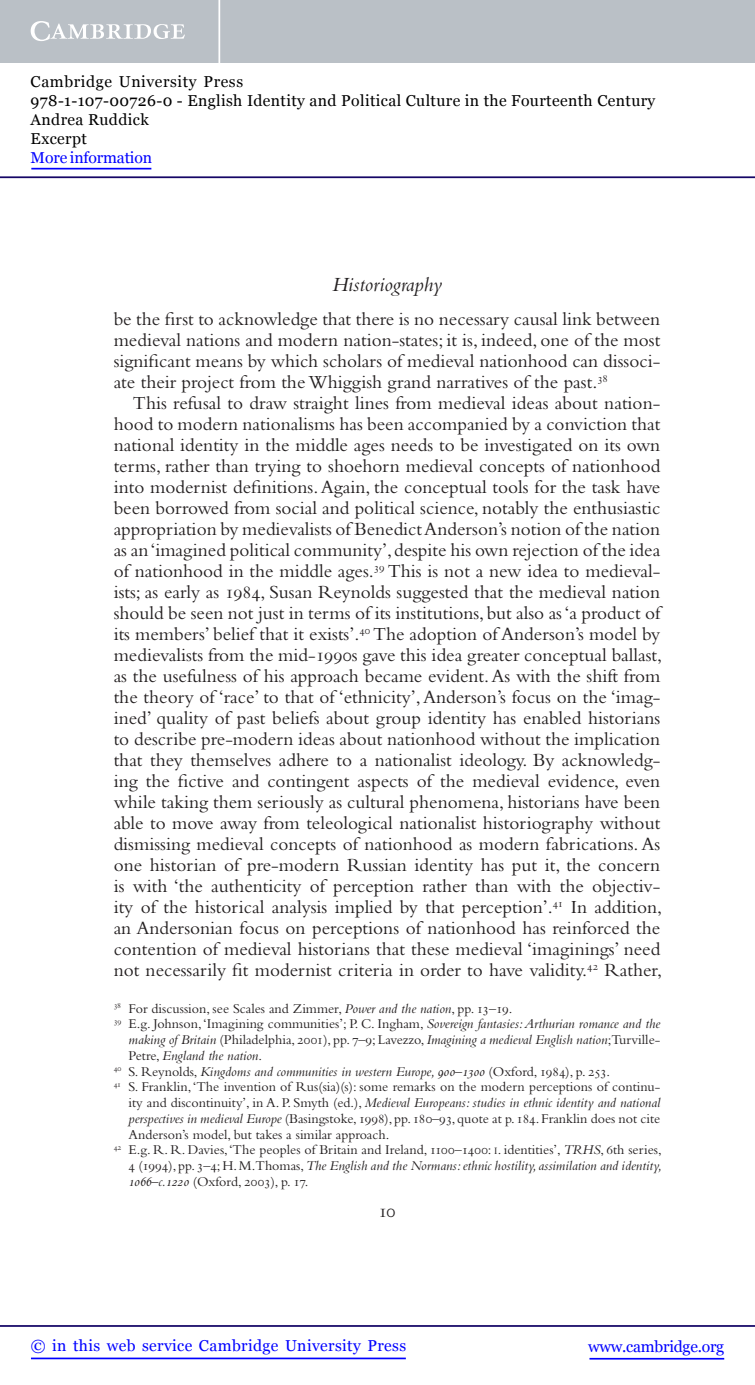
<style>
.page{position:relative;width:755px;height:1385px;background:#fff}
.page>*{position:absolute;margin:0;border:0;box-sizing:border-box;transform-origin:0 0}
.t1{font:italic 21px "Bembo Std";color:#231f20}
.t2{font:19.25px/21px "Bembo Std";color:#231f20;text-align:justify}
.t3{font:15.75px/18.9px "Georgia";letter-spacing:.025em;color:#000}
.t4{font:15.75px "Georgia";letter-spacing:.025em;color:#00f}
.t5{font:15.75px "Georgia";letter-spacing:-.015em;color:#00f}
.t6{font:15.75px "Georgia";letter-spacing:-.01em;color:#00f}
.t7{font:14px "Bembo Std";color:#231f20}
.t8{font:italic 14px "Bembo Std";color:#231f20}
.t9{font:14px "Bembo Std";letter-spacing:.05em;color:#231f20}
.s1{font-style:italic}
.s2{font-style:normal}
.s3{font-size:10.15px}
</style>
<div class="page">
<hr style="left:589px;top:1358px;width:134px;height:1px;background:#00f">
<hr style="left:0;top:1325px;width:754px;height:2px;background:#150666">
<hr style="left:31px;top:1357px;width:374px;height:2px;background:#00f">
<div style="left:0;top:0;width:754px;height:63px;background:#bac0c6"></div>
<svg style="left:31px;top:21px;width:154px;height:20px"></svg>
<hr style="left:218px;top:0;width:2px;height:63px;background:#fff">
<hr style="left:0;top:176px;width:754px;height:2px;background:#150666">
<hr style="left:31px;top:168px;width:120px;height:1px;background:#00f">
<p class="t3" style="left:31px;top:72px;width:625px">Cambridge University Press<br>978-1-107-00726-0 - English Identity and Political Culture in the Fourteenth Century Andrea Ruddick<br>Excerpt</p>
<p class="t6" style="left:31px;top:148px;width:123px">More information</p>
<p class="t1" style="left:332px;top:276px;width:111px">Historiography</p>
<p class="t2" style="left:114px;top:310px;width:548px">be the first to acknowledge that there is no necessary causal link between medieval nations and modern nation-states; it is, indeed, one of the most significant means by which scholars of medieval nationhood can dissoci&shy;ate their project from the Whiggish grand narratives of the past. <sup>38</sup></p>
<p class="t2" style="left:114px;top:394px;width:549px;text-align:left;text-indent:19px">This refusal to draw straight lines from medieval ideas about nation&shy;hood to modern nationalisms has been accompanied by a conviction that national identity in the middle ages needs to be investigated on its own terms, rather than trying to shoehorn medieval concepts of nationhood into modernist definitions. Again, the conceptual tools for the task have been borrowed from social and political science, notably the enthusiastic appropriation by medievalists of B enedict Anderson ’s notion of the nation as an ‘imagined political community’, despite his own rejection of the idea of nationhood in the middle ages. <sup>39</sup> This is not a new idea to medieval&shy;ists; as early as 1984, Susan Reynolds suggested that the medieval nation should be seen not just in terms of its institutions, but also as ‘a product of its members’ belief that it exists’. <sup>40</sup> The adoption of Anderson’s model by medievalists from the mid-1990s gave this idea greater conceptual ballast, as the usefulness of his approach became evident. As with the shift from the theory of ‘race’ to that of ‘ethnicity’, Anderson’s focus on the ‘imag&shy;ined’ quality of past beliefs about group identity has en abled historians to describe pre-modern ideas about nationhood without the implication that they themselves adhere to a nationalist ideology. By acknowledg&shy;ing the fictive and contingent aspects of the medieval evidence, even while taking them seriously as cultural phenomena, historians have been able to move away from teleological nationalist historiography without dismissing medieval concepts of nationhood as modern fabrications. As one historian of pre-modern Russian identity has put it, the concern is with ‘the authenticity of perception rather than with the objectiv&shy;ity of the historical analysis implied by that perception’. <sup>41</sup> In addition, an Andersonian focus on perceptions of nationhood has reinforced the contention of medieval historians that these medieval ‘imaginings’ need not necessarily fit modernist criteria in order to have validity. <sup>42</sup> Rather,</p>
<p class="t7" style="left:114px;top:1003px;width:400px"><sup>38</sup> For discussion, see Scales and Zimmer, <span class="s1">Power and the nation</span> , pp. 13–19.</p>
<p class="t7" style="left:114px;top:1018px;width:548px"><sup>39</sup> E .g. Johnson, ‘Imagining communities’; P. C. Ingham , <span class="s1">Sovereign fantasies: Arthurian romance and the</span></p>
<p class="t8" style="left:128px;top:1034px;width:533px">making of Britain <span class="s2">( Philadelphia , 2001 ), pp. 7–9 ; Lavezzo,</span> Imagining a medieval English nation<span class="s2">;Turville-</span></p>
<p class="t8" style="left:128px;top:1050px;width:135px"><span class="s2">Petre,</span> England the nation<span class="s2">.</span></p>
<p class="t8" style="left:114px;top:1066px;width:497px"><sup>40</sup> <span class="s2">S. Reynolds ,</span> Kingdoms and communities in western Europe, 900–1300 <span class="s2">( Oxford , 1984 ), p. 253 .</span></p>
<p class="t7" style="left:114px;top:1081px;width:548px"><sup>41</sup> S. Franklin , ‘The invention of Rus(sia)(s): some remarks on the modern perceptions of continu-</p>
<p class="t8" style="left:128px;top:1097px;width:533px"><span class="s2">ity and discontinuity’, in A. P. Smyth (ed.),</span> Medieval Europeans: studies in ethnic identity and national</p>
<p class="t7" style="left:128px;top:1113px;width:533px"><span class="s1">perspectives in medieval Europe</span> ( Basingstoke , 1998 ), pp. 180–93, quote at p. 184 . Franklin does not cite</p>
<p class="t9" style="left:128px;top:1129px;width:262px">Anderson’s model, but takes a similar approach.</p>
<p class="t7" style="left:114px;top:1144px;width:549px"><sup>42</sup> E .g. R. R. Davies, ‘The peoples of Britain and Ireland, 1100–1400: <span class="s3">I</span>. identities’, <span class="s1">TRHS</span>, 6th series,</p>
<p class="t8" style="left:128px;top:1160px;width:534px"><span class="s2">4 ( 1994 ), pp. 3–4; H. M. Thomas ,</span> The English and the Normans: ethnic hostility, assimilation and identity,</p>
<p class="t7" style="left:128px;top:1176px;width:181px"><span class="s1">1066–c.1220</span> ( Oxford , 2003 ), p. 17 .</p>
<p class="t2" style="left:378px;top:1202px;width:19px">10</p>
<p class="t4" style="left:31px;top:1337px;width:376px">© in this web service Cambridge University Press</p>
<p class="t5" style="left:587px;top:1337px;width:137px">www.cambridge.org</p>
</div>
